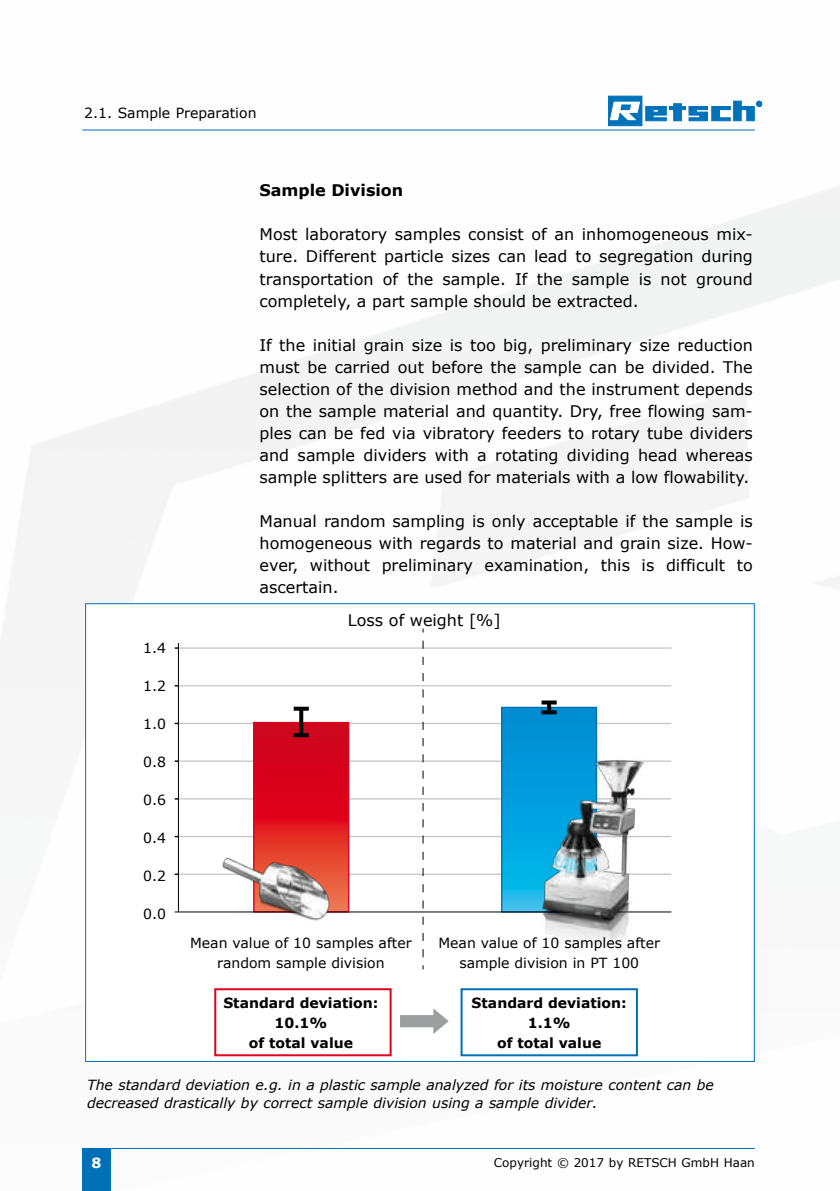
<style>
.page{position:relative;width:840px;height:1191px;background:#fff}
.page>*{position:absolute;margin:0;border:0;box-sizing:border-box;transform-origin:0 0}
.t1{font:16px/22px "Verdana";color:#000;text-align:justify}
.t2{font:700 16px "Verdana";color:#000}
.t3{font:italic 14px/18px "Verdana";color:#000}
.t4{font:14px/20px "Verdana";color:#000;text-align:center}
.t5{font:700 14px/20px "Verdana";color:#000;text-align:center}
.t6{font:700 14px "Verdana";color:#fff}
.t7{font:12px "Verdana";color:#000}
</style>
<div class="page">
<hr style="left:82px;top:1148px;width:672px;height:1px;background:#0070b8">
<div style="left:82px;top:1148px;width:29px;height:43px;background:#0070b8"></div>
<svg style="left:608px;top:96px;width:153px;height:30px"></svg>
<hr style="left:82px;top:129px;width:672px;height:1px;background:#0070b8">
<hr style="left:175px;top:873px;width:496px;height:2px;background:#c6c7c8">
<hr style="left:175px;top:760px;width:496px;height:2px;background:#c6c7c8">
<hr style="left:175px;top:798px;width:496px;height:1px;background:#c6c7c8">
<hr style="left:175px;top:836px;width:496px;height:1px;background:#c6c7c8">
<hr style="left:175px;top:685px;width:496px;height:1px;background:#c6c7c8">
<hr style="left:175px;top:723px;width:496px;height:1px;background:#c6c7c8">
<hr style="left:175px;top:647px;width:496px;height:1px;background:#c6c7c8">
<svg style="left:502px;top:708px;width:92px;height:202px;background:#039bda"></svg>
<div style="left:500px;top:706px;width:96px;height:206px;border:1px solid #0070b4"></div>
<svg style="left:255px;top:724px;width:92px;height:186px;background:#db1120"></svg>
<div style="left:253px;top:722px;width:96px;height:190px;border:1px solid #e2001d"></div>
<hr style="left:178px;top:643px;width:1px;height:269px;background:#000">
<hr style="left:175px;top:911px;width:496px;height:1px;background:#000">
<svg style="left:422px;top:628px;width:1px;height:329px"></svg>
<img style="left:219px;top:854px;width:113px;height:67px">
<img style="left:525px;top:740px;width:130px;height:206px">
<svg style="left:546px;top:704px;width:4px;height:6px"></svg>
<svg style="left:541px;top:700px;width:15px;height:4px"></svg>
<svg style="left:541px;top:710px;width:15px;height:4px"></svg>
<svg style="left:299px;top:710px;width:4px;height:23px"></svg>
<svg style="left:293px;top:706px;width:16px;height:4px"></svg>
<svg style="left:293px;top:733px;width:16px;height:4px"></svg>
<svg style="left:400px;top:1008px;width:48px;height:26px"></svg>
<div style="left:214px;top:988px;width:177px;height:68px;border:2px solid #e2001a"></div>
<div style="left:460px;top:988px;width:177px;height:68px;border:2px solid #0070b8"></div>
<p class="t4" style="left:84px;top:102px;width:174px">2.1. Sample Preparation</p>
<p class="t2" style="left:259px;top:179px;width:145px">Sample Division</p>
<p class="t1" style="left:259px;top:223px;width:494px">Most laboratory samples consist of an inhomogeneous mix&shy;ture. Different particle sizes can lead to segregation during transportation of the sample. If the sample is not ground completely, a part sample should be extracted.</p>
<p class="t1" style="left:259px;top:333px;width:494px">If the initial grain size is too big, preliminary size reduction must be carried out before the sample can be divided. The selection of the division method and the instrument depends on the sample material and quantity. Dry, free flowing sam&shy;ples can be fed via vibratory feeders to rotary tube dividers and sample dividers with a rotating dividing head whereas sample splitters are used for materials with a low flowability.</p>
<p class="t1" style="left:259px;top:509px;width:494px">Manual random sampling is only acceptable if the sample is homogeneous with regards to material and grain size. How&shy;ever, without preliminary examination, this is difficult to ascertain.</p>
<p class="t4" style="left:143px;top:638px;width:24px">1.4</p>
<p class="t4" style="left:143px;top:676px;width:24px">1.2</p>
<p class="t4" style="left:143px;top:714px;width:24px">1.0</p>
<p class="t4" style="left:143px;top:752px;width:24px">0.8</p>
<p class="t4" style="left:143px;top:790px;width:24px">0.6</p>
<p class="t4" style="left:143px;top:827px;width:24px">0.4</p>
<p class="t4" style="left:143px;top:865px;width:24px">0.2</p>
<p class="t4" style="left:143px;top:903px;width:24px">0.0</p>
<p class="t1" style="left:348px;top:609px;width:154px">Loss of weight [%]</p>
<p class="t4" style="left:190px;top:932px;width:223px">Mean value of 10 samples after random sample division</p>
<p class="t5" style="left:223px;top:992px;width:157px">Standard deviation:<br>10.1%<br>of total value</p>
<p class="t4" style="left:438px;top:932px;width:223px">Mean value of 10 samples after sample division in PT 100</p>
<p class="t5" style="left:471px;top:992px;width:157px">Standard deviation:<br>1.1%<br>of total value</p>
<p class="t3" style="left:87px;top:1075px;width:628px">The standard deviation e.g. in a plastic sample analyzed for its moisture content can be decreased drastically by correct sample division using a sample divider.</p>
<p class="t6" style="left:91px;top:1153px;width:11px">8</p>
<p class="t7" style="left:493px;top:1154px;width:262px">Copyright © 2017 by RETSCH GmbH Haan</p>
</div>
